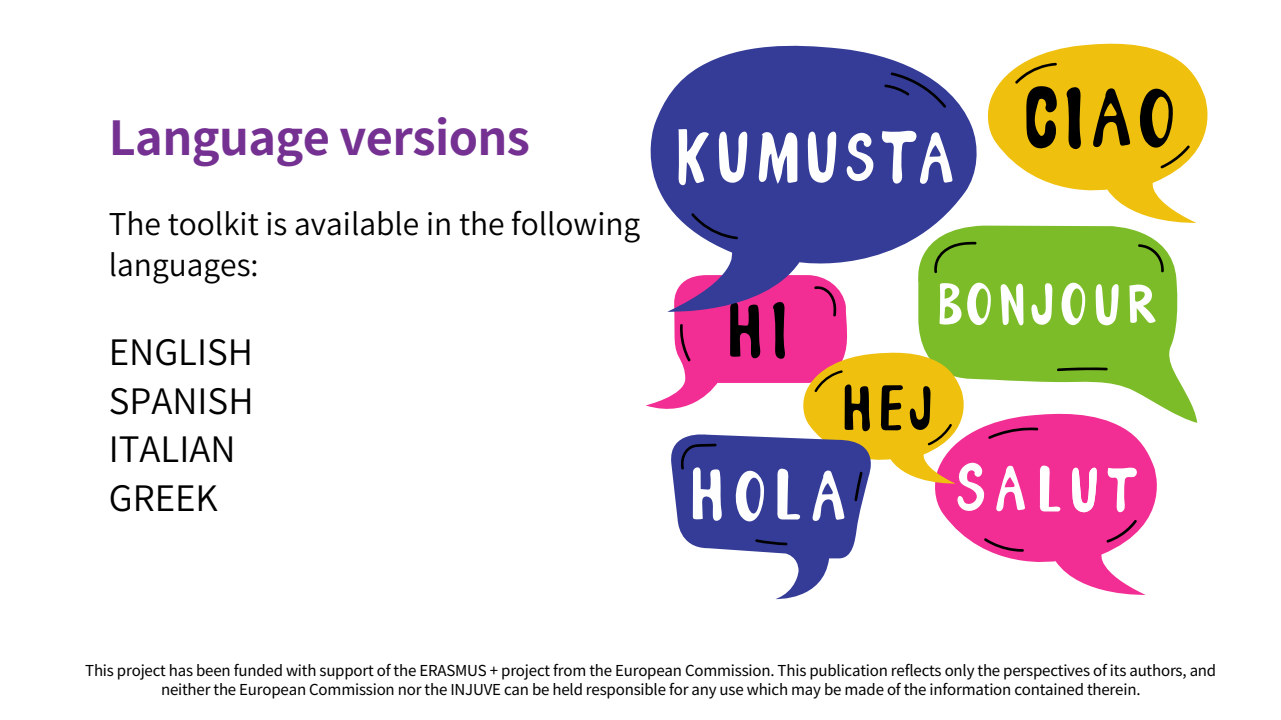
<style>
.page{position:relative;width:1281px;height:720px;background:#fff}
.page>*{position:absolute;margin:0;border:0;box-sizing:border-box;transform-origin:0 0}
.t1{font:700 46.88px "Noto Sans JP";letter-spacing:-.015em;color:#753192}
.t2{font:35px/48.8px "Source Han Sans JP";color:#000;text-align:justify}
.t3{font:30px/41.2px "Source Han Sans JP";color:#000}
.t4{font:15.12px/18.8px "Noto Sans JP";letter-spacing:-.015em;color:#000;text-align:center}
</style>
<div class="page">
<svg style="left:1164px;top:248px;width:33px;height:175px"></svg>
<svg style="left:987px;top:43px;width:221px;height:180px;fill:#efc00e"></svg>
<svg style="left:1066px;top:87px;width:15px;height:62px"></svg>
<svg style="left:1093px;top:88px;width:37px;height:60px"></svg>
<svg style="left:1014px;top:63px;width:43px;height:87px"></svg>
<svg style="left:1139px;top:86px;width:51px;height:82px"></svg>
<svg style="left:650px;top:45px;width:327px;height:168px;fill:#343c98"></svg>
<svg style="left:678px;top:129px;width:31px;height:57px"></svg>
<svg style="left:758px;top:131px;width:39px;height:53px"></svg>
<svg style="left:881px;top:130px;width:71px;height:54px"></svg>
<svg style="left:846px;top:133px;width:27px;height:49px"></svg>
<svg style="left:719px;top:131px;width:28px;height:52px"></svg>
<svg style="left:808px;top:131px;width:28px;height:52px"></svg>
<svg style="left:646px;top:213px;width:518px;height:387px"></svg>
<svg style="left:884px;top:72px;width:62px;height:36px"></svg>
<h1 class="t1" style="left:109px;top:101px;width:423px">Language versions</h1>
<h3 class="t3" style="left:109px;top:201px;width:533px">The toolkit is available in the following languages:</h3>
<h2 class="t2" style="left:109px;top:326px;width:146px">ENGLISH SPANISH ITALIAN</h2>
<p class="t2" style="left:109px;top:472px;width:111px">GREEK</p>
<p class="t4" style="left:85px;top:660px;width:1132px">This project has been funded with support of the ERASMUS + project from the European Commission. This publication reflects only the perspectives of its authors, and neither the European Commission nor the INJUVE can be held responsible for any use which may be made of the information contained therein.</p>
</div>
